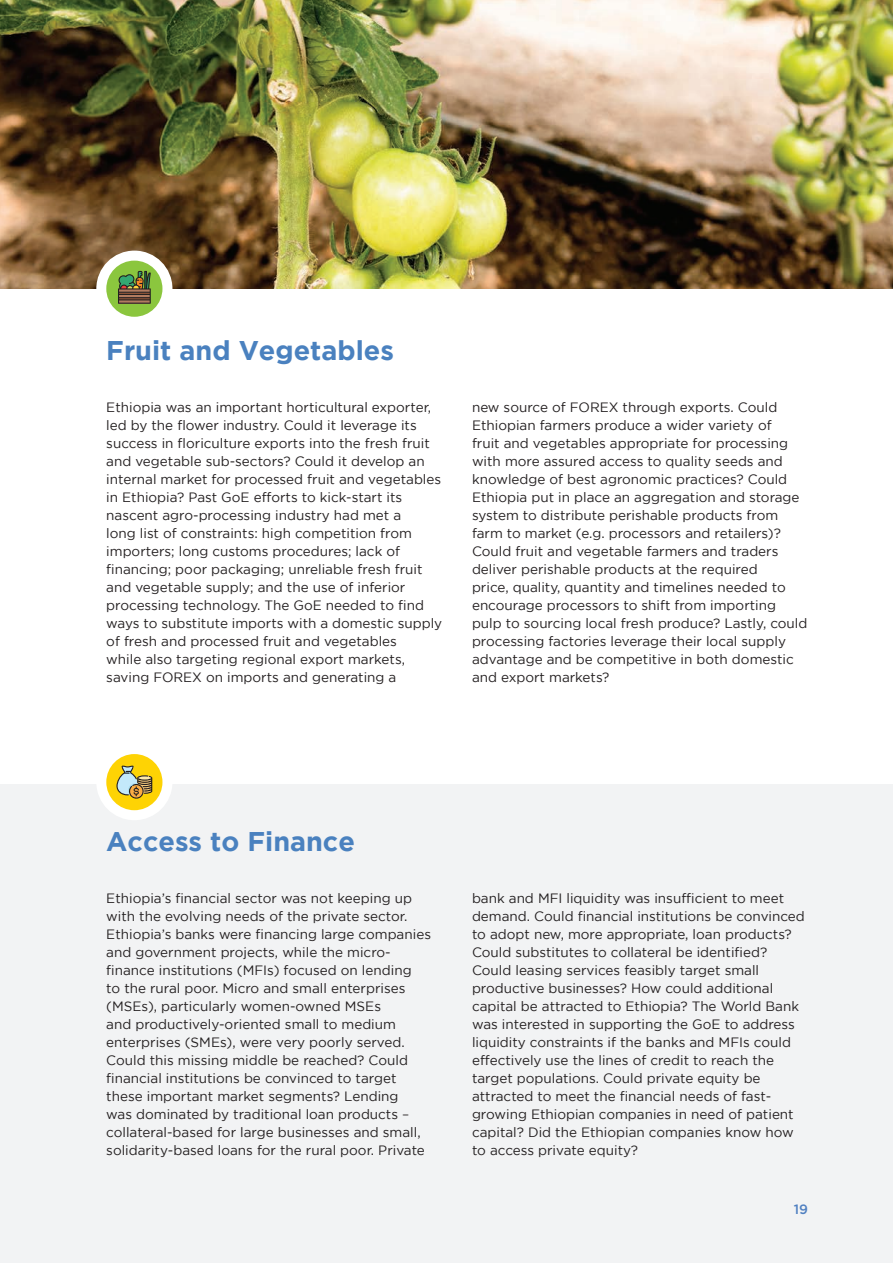
<style>
.page{position:relative;width:893px;height:1263px;background:#fff}
.page>*{position:absolute;margin:0;border:0;box-sizing:border-box;transform-origin:0 0}
.heading_1{font:700 27px "Gotham";color:#4a81bf}
.t1{font:13.5px/18px "Gotham";color:#231f20}
.bullet{font:500 13.5px "Gotham";color:#5080c1}
</style>
<div class="page">
<div style="left:0;top:784px;width:893px;height:479px;background:#f2f3f4"></div>
<img style="left:0;top:0;width:893px;height:289px">
<div style="left:96px;top:251px;width:76px;height:76px;background:#fff;border-radius:50%"></div>
<div style="left:106px;top:261px;width:56px;height:56px;background:#8bc63e;border-radius:50%"></div>
<svg style="left:118px;top:271px;width:33px;height:33px"></svg>
<div style="left:96px;top:744px;width:76px;height:76px;background:#fff;border-radius:50%"></div>
<div style="left:106px;top:754px;width:56px;height:56px;background:#fed304;border-radius:50%"></div>
<svg style="left:116px;top:765px;width:36px;height:34px"></svg>
<p class="heading_1" style="left:106px;top:334px;width:289px">Fruit and Vegetables</p>
<p class="t1" style="left:106px;top:398px;width:337px">Ethiopia was an important horticultural exporter, led by the flower industry. Could it leverage its success in floriculture exports into the fresh fruit and vegetable sub-sectors? Could it develop an internal market for processed fruit and vegetables in Ethiopia? Past GoE efforts to kick-start its nascent agro-processing industry had met a<br>long list of constraints: high competition from importers; long customs procedures; lack of financing; poor packaging; unreliable fresh fruit and vegetable supply; and the use of inferior processing technology. The GoE needed to find ways to substitute imports with a domestic supply of fresh and processed fruit and vegetables<br>while also targeting regional export markets, saving FOREX on imports and generating a</p>
<p class="t1" style="left:472px;top:398px;width:337px">new source of FOREX through exports. Could Ethiopian farmers produce a wider variety of<br>fruit and vegetables appropriate for processing with more assured access to quality seeds and knowledge of best agronomic practices? Could Ethiopia put in place an aggregation and storage system to distribute perishable products from farm to market (e.g. processors and retailers)?<br>Could fruit and vegetable farmers and traders deliver perishable products at the required<br>price, quality, quantity and timelines needed to encourage processors to shift from importing pulp to sourcing local fresh produce? Lastly, could processing factories leverage their local supply advantage and be competitive in both domestic and export markets?</p>
<p class="heading_1" style="left:106px;top:826px;width:250px">Access to Finance</p>
<p class="t1" style="left:106px;top:889px;width:326px">Ethiopia’s financial sector was not keeping up with the evolving needs of the private sector.<br>Ethiopia’s banks were financing large companies and government projects, while the micro&shy;finance institutions (MFIs) focused on lending<br>to the rural poor. Micro and small enterprises (MSEs), particularly women-owned MSEs<br>and productively-oriented small to medium enterprises (SMEs), were very poorly served.<br>Could this missing middle be reached? Could financial institutions be convinced to target these important market segments? Lending<br>was dominated by traditional loan products – collateral-based for large businesses and small, solidarity-based loans for the rural poor. Private</p>
<p class="t1" style="left:472px;top:889px;width:334px">bank and MFI liquidity was insufficient to meet demand. Could financial institutions be convinced to adopt new, more appropriate, loan products?<br>Could substitutes to collateral be identified?<br>Could leasing services feasibly target small productive businesses? How could additional capital be attracted to Ethiopia? The World Bank was interested in supporting the GoE to address liquidity constraints if the banks and MFIs could effectively use the lines of credit to reach the target populations. Could private equity be attracted to meet the financial needs of fast&shy;growing Ethiopian companies in need of patient capital? Did the Ethiopian companies know how to access private equity?</p>
<p class="bullet" style="left:794px;top:1200px;width:16px">19</p>
</div>
